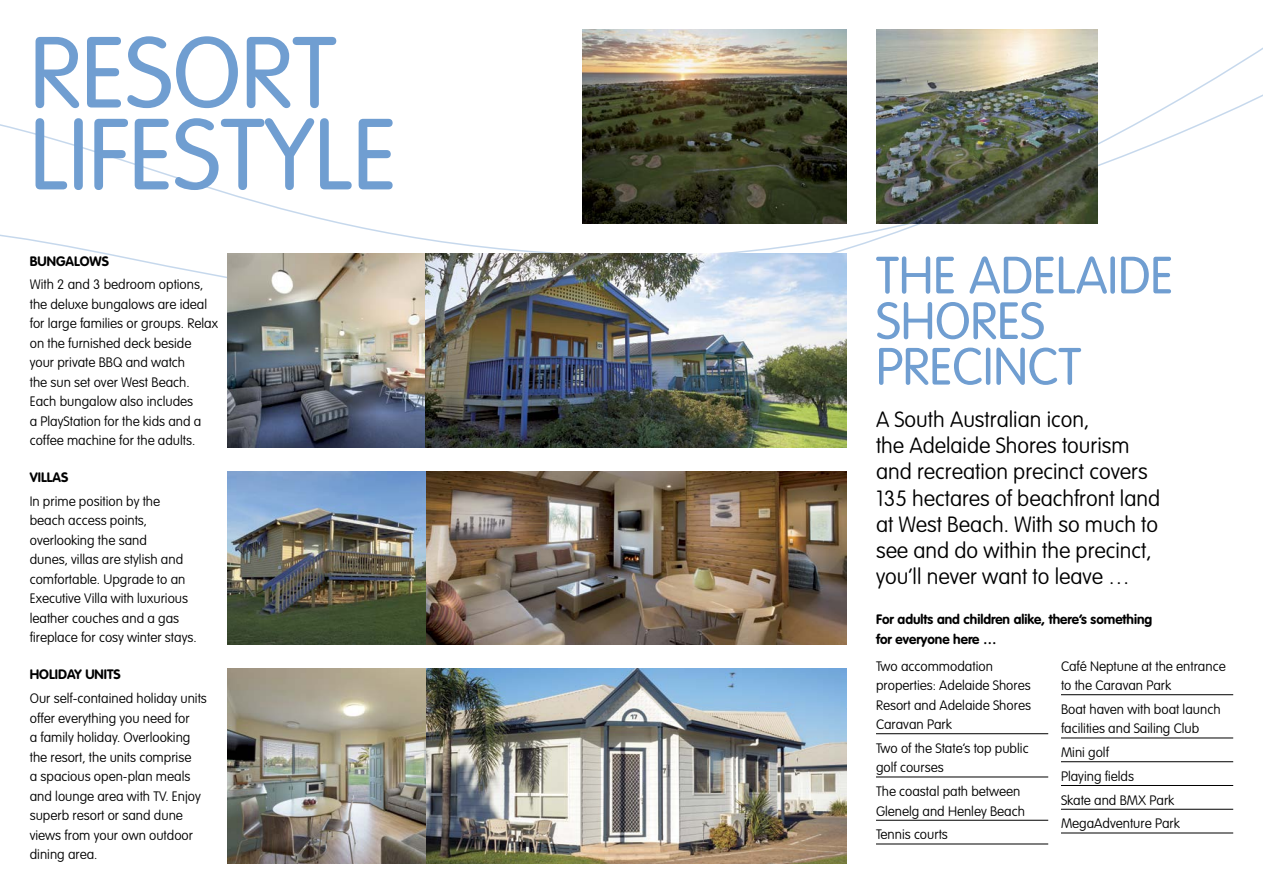
<style>
.page{position:relative;width:1263px;height:893px;background:#fff}
.page>*{position:absolute;margin:0;border:0;box-sizing:border-box;transform-origin:0 0}
.t1{font:300 99.15px/81.9px "VAG Rounded";color:#709ed1}
.t2{font:300 51.45px/45.6px "VAG Rounded";color:#709ed1}
.t3{font:100 21.75px/26.2px "VAG Rounded";color:#000}
.t4{font:100 13.5px/19.5px "VAG Rounded";color:#000}
.t5{font:700 13.5px/19.5px "VAG Rounded";color:#000}
</style>
<div class="page">
<svg style="left:0;top:29px;width:1263px;height:231px"></svg>
<img style="left:227px;top:253px;width:198px;height:194px">
<img style="left:425px;top:253px;width:421px;height:194px">
<img style="left:425px;top:471px;width:421px;height:174px">
<img style="left:425px;top:669px;width:421px;height:194px">
<img style="left:227px;top:471px;width:198px;height:174px">
<img style="left:227px;top:669px;width:198px;height:194px">
<hr style="left:876px;top:733px;width:172px;height:1px;background:#000">
<hr style="left:876px;top:777px;width:172px;height:1px;background:#000">
<hr style="left:876px;top:820px;width:172px;height:1px;background:#000">
<hr style="left:876px;top:844px;width:172px;height:1px;background:#000">
<hr style="left:1061px;top:694px;width:172px;height:1px;background:#000">
<hr style="left:1061px;top:738px;width:172px;height:1px;background:#000">
<hr style="left:1061px;top:761px;width:172px;height:1px;background:#000">
<hr style="left:1061px;top:785px;width:172px;height:1px;background:#000">
<hr style="left:1061px;top:809px;width:172px;height:1px;background:#000">
<hr style="left:1061px;top:833px;width:172px;height:1px;background:#000">
<img style="left:876px;top:30px;width:221px;height:193px">
<img style="left:583px;top:29px;width:263px;height:195px">
<div style="left:419px;top:0;width:12px;height:32px;background:#fff"></div>
<h1 class="t1" style="left:30px;top:32px;width:369px">RESORT<br>LIFESTYLE</h1>
<p class="t5" style="left:30px;top:251px;width:81px">BUNGALOWS</p>
<p class="t4" style="left:30px;top:275px;width:190px">With 2 and 3 bedroom options, the deluxe bungalows are ideal for large families or groups. Relax on the furnished deck beside your private BBQ and watch<br>the sun set over West Beach.<br>Each bungalow also includes<br>a PlayStation for the kids and a coffee machine for the adults.</p>
<p class="t5" style="left:30px;top:467px;width:40px">VILLAS</p>
<p class="t4" style="left:30px;top:491px;width:168px">In prime position by the beach access points, overlooking the sand<br>dunes, villas are stylish and comfortable. Upgrade to an<br>Executive Villa with luxurious leather couches and a gas fireplace for cosy winter stays.</p>
<p class="t5" style="left:30px;top:665px;width:93px">HOLIDAY UNITS</p>
<p class="t4" style="left:30px;top:689px;width:179px">Our self-contained holiday units offer everything you need for<br>a family holiday. Overlooking the resort, the units comprise<br>a spacious open-plan meals and lounge area with TV. Enjoy superb resort or sand dune views from your own outdoor dining area.</p>
<h2 class="t2" style="left:876px;top:252px;width:299px">THE ADELAIDE<br>SHORES<br>PRECINCT</h2>
<h3 class="t3" style="left:876px;top:406px;width:286px">A South Australian icon,<br>the Adelaide Shores tourism and recreation precinct covers<br>135 hectares of beachfront land at West Beach. With so much to see and do within the precinct, you’ll never want to leave …</h3>
<p class="t5" style="left:876px;top:610px;width:278px">For adults and children alike, there’s something for everyone here …</p>
<p class="t4" style="left:876px;top:656px;width:156px">Two accommodation properties: Adelaide Shores<br>Resort and Adelaide Shores<br>Caravan Park</p>
<p class="t4" style="left:876px;top:738px;width:154px">Two of the State’s top public golf courses</p>
<p class="t4" style="left:876px;top:782px;width:150px">The coastal path between<br>Glenelg and Henley Beach</p>
<p class="t4" style="left:876px;top:825px;width:73px">Tennis courts</p>
<p class="t4" style="left:1061px;top:656px;width:166px">Café Neptune at the entrance to the Caravan Park</p>
<p class="t4" style="left:1061px;top:699px;width:161px">Boat haven with boat launch facilities and Sailing Club</p>
<p class="t4" style="left:1061px;top:741px;width:120px;line-height:23.7px">Mini golf<br>Playing fields<br>Skate and BMX Park<br>MegaAdventure Park</p>
</div>
